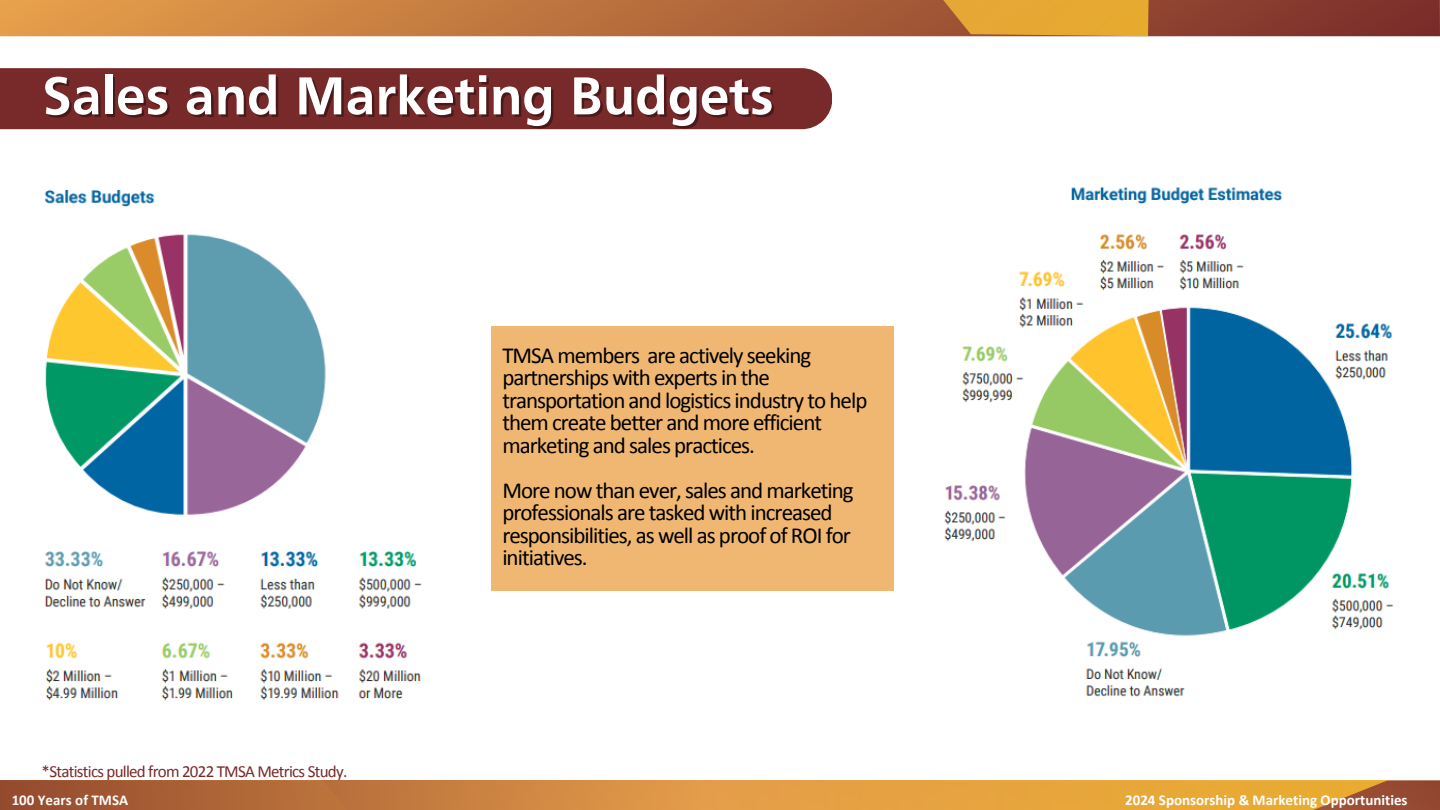
<style>
.page{position:relative;width:1440px;height:810px;background:#fff}
.page>*{position:absolute;margin:0;border:0;box-sizing:border-box;transform-origin:0 0}
.t1{font:700 55.4px "Frutiger";color:#fff}
.t2{font:23px/22.5px "Calibri";letter-spacing:-.045em;color:#000}
.t3{font:17px "Calibri";letter-spacing:-.045em;color:#772a29}
.t4{font:700 15px "Calibri";color:#fff}
.t5{font:700 15px "Calibri";color:#fbfbfb}
</style>
<div class="page">
<div style="left:0;top:68px;width:832px;height:61px;background:#772a29"></div>
<img style="left:944px;top:187px;width:450px;height:510px">
<img style="left:44px;top:189px;width:378px;height:512px">
<div style="left:492px;top:327px;width:401px;height:264px;background:#efb771"></div>
<svg style="left:0;top:780px;width:1440px;height:30px;background:#cd873b"></svg>
<svg style="left:0;top:0;width:1440px;height:36px;background:#b1673a"></svg>
<svg style="left:295px;top:0;width:866px;height:36px;background:#c07939"></svg>
<p class="t1" style="left:42px;top:74px;width:733px">Sales and Marketing Budgets</p>
<h2 class="t3" style="left:42px;top:764px;width:307px">*Statistics pulled from 2022 TMSA Metrics Study.</h2>
<h2 class="t2" style="left:502px;top:346px;width:367px">TMSA members are actively seeking partnerships with experts in the transportation and logistics industry to help them create better and more efficient marketing and sales practices.</h2>
<p class="t2" style="left:502px;top:481px;width:353px">More now than ever, sales and marketing professionals are tasked with increased responsibilities, as well as proof of ROI for initiatives.</p>
<p class="t5" style="left:12px;top:794px;width:118px">100 Years of TMSA</p>
<h3 class="t4" style="left:1125px;top:794px;width:284px">2024 Sponsorship &amp; Marketing Opportunities</h3>
</div>
